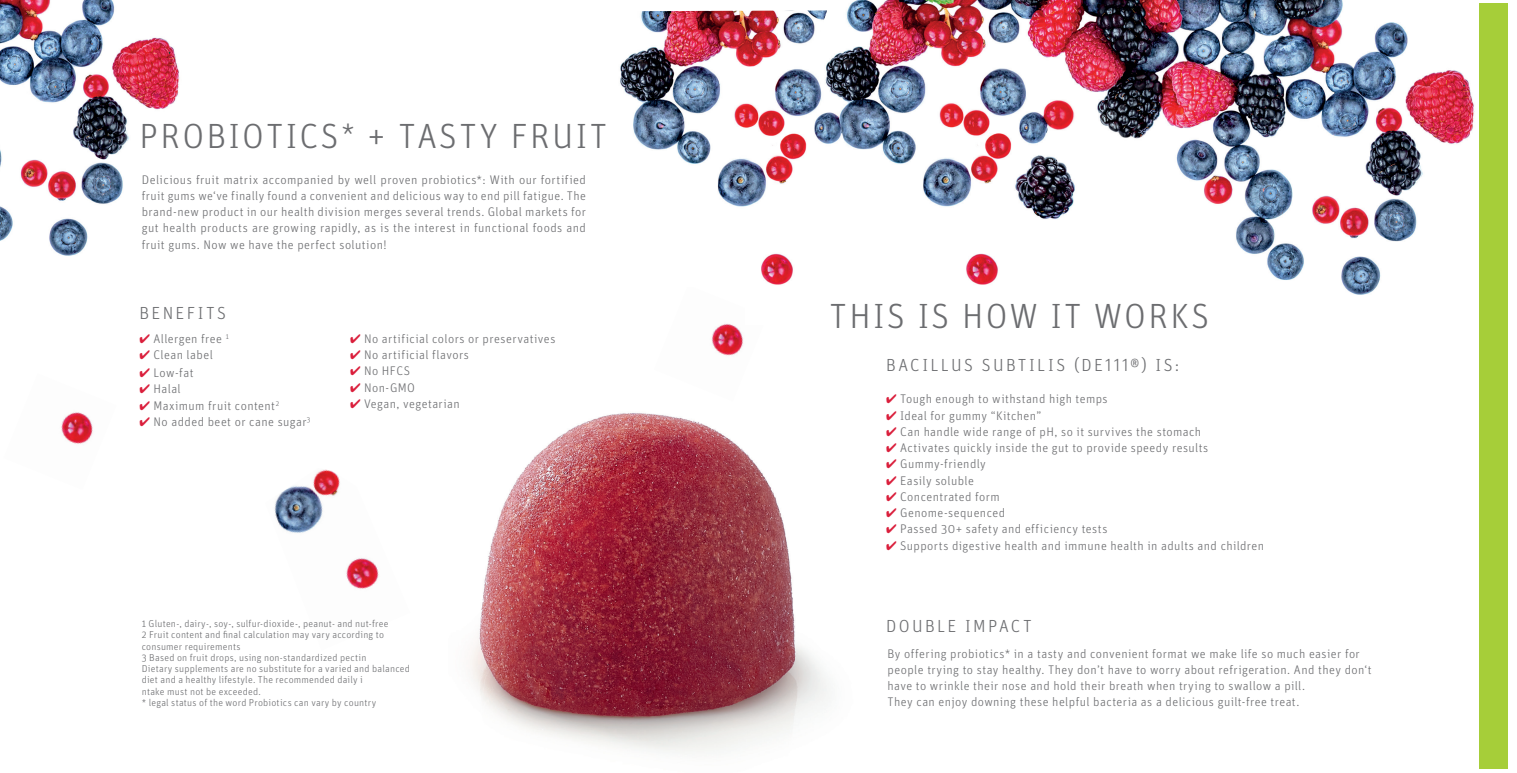
<style>
.page{position:relative;width:1517px;height:773px;background:#fff}
.page>*{position:absolute;margin:0;border:0;box-sizing:border-box;transform-origin:0 0}
.head{font:300 35px "Unit OT";letter-spacing:.07em;color:#6c6d70}
.Subline{font:300 17.5px "Unit OT";letter-spacing:.135em;color:#6c6d70}
.Copy{font:300 12.5px/16.2px "Unit OT";letter-spacing:.03em;color:#6c6d70;text-align:justify}
.t1{font:300 10px "Unit OT";letter-spacing:.02em;color:#6c6d70}
.s1{font-size:31.25px}
.s2{color:#da1f3c}
</style>
<div class="page">
<img style="left:274px;top:469px;width:105px;height:120px">
<img style="left:711px;top:323px;width:32px;height:33px">
<img style="left:61px;top:412px;width:32px;height:32px">
<img style="left:470px;top:413px;width:358px;height:340px">
<img style="left:844px;top:0;width:637px;height:295px">
<img style="left:0;top:0;width:180px;height:256px">
<img style="left:620px;top:10px;width:224px;height:275px">
<div style="left:1479px;top:4px;width:28px;height:765px;background:#a6ce39"></div>
<p class="head" style="left:140px;top:116px;width:469px">PROBIOTICS<span class="s1">*</span> + TASTY FRUIT</p>
<p class="Copy" style="left:142px;top:171px;width:446px">Delicious fruit matrix accompanied by well proven probiotics*: With our fortified fruit gums we‘ve finally found a convenient and delicious way to end pill fatigue. The brand-new product in our health division merges several trends. Global markets for gut health products are growing rapidly, as is the interest in functional foods and fruit gums. Now we have the perfect solution!</p>
<p class="Subline" style="left:139px;top:302px;width:88px">BENEFITS</p>
<p class="Copy" style="left:139px;top:330px;width:91px"><span class="s2">✔</span> Allergen free <sup>1</sup></p>
<p class="Copy" style="left:139px;top:346px;width:75px"><span class="s2">✔</span> Clean label</p>
<p class="Copy" style="left:139px;top:365px;width:56px"><span class="s2">✔</span> Low-fat</p>
<p class="Copy" style="left:139px;top:381px;width:43px"><span class="s2">✔</span> Halal</p>
<p class="Copy" style="left:139px;top:397px;width:141px"><span class="s2">✔</span> Maximum fruit content<sup>2</sup></p>
<p class="Copy" style="left:139px;top:413px;width:173px"><span class="s2">✔</span> No added beet or cane sugar<sup>3</sup></p>
<p class="Copy" style="left:350px;top:330px;width:207px"><span class="s2">✔</span> No artificial colors or preservatives</p>
<p class="Copy" style="left:350px;top:346px;width:120px"><span class="s2">✔</span> No artificial flavors</p>
<p class="Copy" style="left:350px;top:363px;width:62px"><span class="s2">✔</span> No HFCS</p>
<p class="Copy" style="left:350px;top:379px;width:67px"><span class="s2">✔</span> Non-GMO</p>
<p class="Copy" style="left:350px;top:395px;width:111px"><span class="s2">✔</span> Vegan, vegetarian</p>
<p class="t1" style="left:142px;top:617px;width:248px">1 Gluten-, dairy-, soy-, sulfur-dioxide-, peanut- and nut-free</p>
<p class="t1" style="left:142px;top:629px;width:244px">2 Fruit content and final calculation may vary according to</p>
<p class="t1" style="left:142px;top:640px;width:100px">consumer requirements</p>
<p class="t1" style="left:142px;top:651px;width:226px">3 Based on fruit drops, using non-standardized pectin</p>
<p class="t1" style="left:142px;top:662px;width:270px">Dietary supplements are no substitute for a varied and balanced</p>
<p class="t1" style="left:142px;top:674px;width:223px">diet and a healthy lifestyle. The recommended daily i</p>
<p class="t1" style="left:142px;top:685px;width:121px">ntake must not be exceeded.</p>
<p class="t1" style="left:142px;top:696px;width:236px">* legal status of the word Probiotics can vary by country</p>
<p class="head" style="left:829px;top:295px;width:381px">THIS IS HOW IT WORKS</p>
<p class="Subline" style="left:886px;top:354px;width:295px">BACILLUS SUBTILIS (DE111®) IS:</p>
<p class="Copy" style="left:886px;top:391px;width:223px"><span class="s2">✔</span> Tough enough to withstand high temps</p>
<p class="Copy" style="left:886px;top:407px;width:157px"><span class="s2">✔</span> Ideal for gummy “Kitchen”</p>
<p class="Copy" style="left:886px;top:423px;width:317px"><span class="s2">✔</span> Can handle wide range of pH, so it survives the stomach</p>
<p class="Copy" style="left:886px;top:439px;width:324px"><span class="s2">✔</span> Activates quickly inside the gut to provide speedy results</p>
<p class="Copy" style="left:886px;top:456px;width:101px"><span class="s2">✔</span> Gummy-friendly</p>
<p class="Copy" style="left:886px;top:472px;width:89px"><span class="s2">✔</span> Easily soluble</p>
<p class="Copy" style="left:886px;top:488px;width:115px"><span class="s2">✔</span> Concentrated form</p>
<p class="Copy" style="left:886px;top:504px;width:121px"><span class="s2">✔</span> Genome-sequenced</p>
<p class="Copy" style="left:886px;top:521px;width:223px"><span class="s2">✔</span> Passed 30+ safety and efficiency tests</p>
<p class="Copy" style="left:886px;top:537px;width:379px"><span class="s2">✔</span> Supports digestive health and immune health in adults and children</p>
<p class="Subline" style="left:886px;top:615px;width:147px">DOUBLE IMPACT</p>
<p class="Copy" style="left:887px;top:645px;width:474px">By offering probiotics* in a tasty and convenient format we make life so much easier for</p>
<p class="Copy" style="left:887px;top:661px;width:486px">people trying to stay healthy. They don’t have to worry about refrigeration. And they don‘t</p>
<p class="Copy" style="left:887px;top:677px;width:419px">have to wrinkle their nose and hold their breath when trying to swallow a pill.</p>
<p class="Copy" style="left:887px;top:694px;width:413px">They can enjoy downing these helpful bacteria as a delicious guilt-free treat.</p>
</div>
